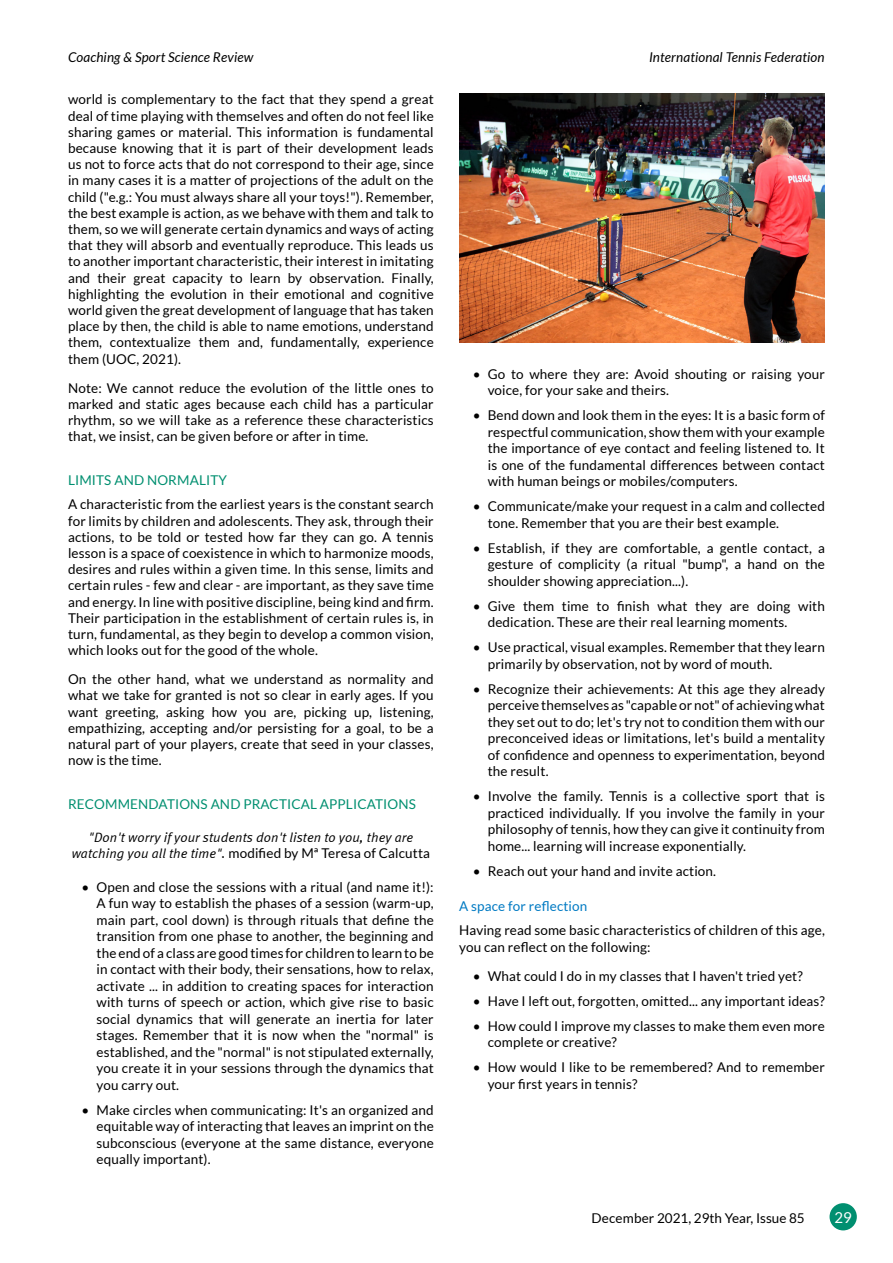
<style>
.page{position:relative;width:893px;height:1263px;background:#fff}
.page>*{position:absolute;margin:0;border:0;box-sizing:border-box;transform-origin:0 0}
.t1{font:15px "Lato";color:#fff}
.t2{font:13.5px/16.5px "Lato";letter-spacing:.01em;color:#000;text-align:justify}
.t3{font:13.5px "Lato";letter-spacing:.01em;color:#008f70}
.t4{font:italic 13.5px "Lato";letter-spacing:.01em;color:#000}
.t5{font:italic 13.5px "Meta Normal";letter-spacing:.01em;color:#000}
.t6{font:13.5px "Lato";letter-spacing:.01em;color:#007ac3}
.s1{font-family:"Meta Normal";font-style:italic}
</style>
<div class="page">
<div style="left:829px;top:1203px;width:28px;height:27px;background:#008f70;border-radius:50%"></div>
<img style="left:459px;top:94px;width:366px;height:248px">
<p class="t4" style="left:68px;top:50px;width:187px">Coaching &amp; Sport Science Review</p>
<p class="t4" style="left:649px;top:50px;width:177px">International Tennis Federation</p>
<p class="t2" style="left:68px;top:91px;width:367px">world is complementary to the fact that they spend a great deal of time playing with themselves and often do not feel like sharing games or material. This information is fundamental because knowing that it is part of their development leads us not to force acts that do not correspond to their age, since in many cases it is a matter of projections of the adult on the child ("e.g.: You must always share all your toys!"). Remember, the best example is action, as we behave with them and talk to them, so we will generate certain dynamics and ways of acting that they will absorb and eventually reproduce. This leads us to another important characteristic, their interest in imitating and their great capacity to learn by observation. Finally, highlighting the evolution in their emotional and cognitive world given the great development of language that has taken place by then, the child is able to name emotions, understand them, contextualize them and, fundamentally, experience them (UOC, 2021).</p>
<p class="t2" style="left:68px;top:379px;width:367px">Note: We cannot reduce the evolution of the little ones to marked and static ages because each child has a particular rhythm, so we will take as a reference these characteristics that, we insist, can be given before or after in time.</p>
<p class="t3" style="left:68px;top:472px;width:160px">LIMITS AND NORMALITY</p>
<p class="t2" style="left:68px;top:496px;width:367px">A characteristic from the earliest years is the constant search for limits by children and adolescents. They ask, through their actions, to be told or tested how far they can go. A tennis lesson is a space of coexistence in which to harmonize moods, desires and rules within a given time. In this sense, limits and certain rules - few and clear - are important, as they save time and energy. In line with positive discipline, being kind and firm.<br>Their participation in the establishment of certain rules is, in turn, fundamental, as they begin to develop a common vision, which looks out for the good of the whole.</p>
<p class="t2" style="left:68px;top:671px;width:367px">On the other hand, what we understand as normality and what we take for granted is not so clear in early ages. If you want greeting, asking how you are, picking up, listening, empathizing, accepting and/or persisting for a goal, to be a natural part of your players, create that seed in your classes, now is the time.</p>
<p class="t3" style="left:68px;top:796px;width:349px">RECOMMENDATIONS AND PRACTICAL APPLICATIONS</p>
<p class="t5" style="left:89px;top:829px;width:326px">"Don't worry if your students don't listen to you, they are</p>
<p class="t2" style="left:72px;top:845px;width:360px"><span class="s1">watching you all the time".</span> modified by Mª Teresa of Calcutta</p>
<p class="t2" style="left:97px;top:878px;width:339px;text-indent:-15px">• Open and close the sessions with a ritual (and name it!):<br>A fun way to establish the phases of a session (warm-up, main part, cool down) is through rituals that define the transition from one phase to another, the beginning and the end of a class are good times for children to learn to be in contact with their body, their sensations, how to relax, activate ... in addition to creating spaces for interaction with turns of speech or action, which give rise to basic social dynamics that will generate an inertia for later stages. Remember that it is now when the "normal" is established, and the "normal" is not stipulated externally, you create it in your sessions through the dynamics that you carry out.</p>
<p class="t2" style="left:97px;top:1101px;width:339px;text-indent:-15px">• Make circles when communicating: It's an organized and equitable way of interacting that leaves an imprint on the subconscious (everyone at the same distance, everyone equally important).</p>
<p class="t2" style="left:488px;top:365px;width:339px;text-indent:-15px">• Go to where they are: Avoid shouting or raising your voice, for your sake and theirs.</p>
<p class="t2" style="left:488px;top:407px;width:339px;text-indent:-15px">• Bend down and look them in the eyes: It is a basic form of respectful communication, show them with your example the importance of eye contact and feeling listened to. It is one of the fundamental differences between contact with human beings or mobiles/computers.</p>
<p class="t2" style="left:488px;top:498px;width:339px;text-indent:-15px">• Communicate/make your request in a calm and collected tone. Remember that you are their best example.</p>
<p class="t2" style="left:488px;top:539px;width:339px;text-indent:-15px">• Establish, if they are comfortable, a gentle contact, a gesture of complicity (a ritual "bump", a hand on the shoulder showing appreciation...).</p>
<p class="t2" style="left:488px;top:597px;width:339px;text-indent:-15px">• Give them time to finish what they are doing with dedication. These are their real learning moments.</p>
<p class="t2" style="left:488px;top:639px;width:339px;text-indent:-15px">• Use practical, visual examples. Remember that they learn primarily by observation, not by word of mouth.</p>
<p class="t2" style="left:488px;top:680px;width:339px;text-indent:-15px">• Recognize their achievements: At this age they already perceive themselves as "capable or not" of achieving what they set out to do; let's try not to condition them with our preconceived ideas or limitations, let's build a mentality of confidence and openness to experimentation, beyond the result.</p>
<p class="t2" style="left:488px;top:788px;width:339px;text-indent:-15px">• Involve the family. Tennis is a collective sport that is practiced individually. If you involve the family in your philosophy of tennis, how they can give it continuity from home... learning will increase exponentially.</p>
<p class="t2" style="left:473px;top:862px;width:245px">• Reach out your hand and invite action.</p>
<p class="t6" style="left:459px;top:898px;width:130px">A space for reflection</p>
<p class="t2" style="left:459px;top:922px;width:367px">Having read some basic characteristics of children of this age, you can reflect on the following:</p>
<p class="t2" style="left:473px;top:968px;width:332px">• What could I do in my classes that I haven't tried yet?</p>
<p class="t2" style="left:473px;top:993px;width:354px">• Have I left out, forgotten, omitted... any important ideas?</p>
<p class="t2" style="left:488px;top:1018px;width:339px;text-indent:-15px">• How could I improve my classes to make them even more complete or creative?</p>
<p class="t2" style="left:488px;top:1059px;width:339px;text-indent:-15px">• How would I like to be remembered? And to remember your first years in tennis?</p>
<p class="t2" style="left:592px;top:1209px;width:215px">December 2021, 29th Year, Issue 85</p>
<p class="t1" style="left:834px;top:1209px;width:19px">29</p>
</div>
